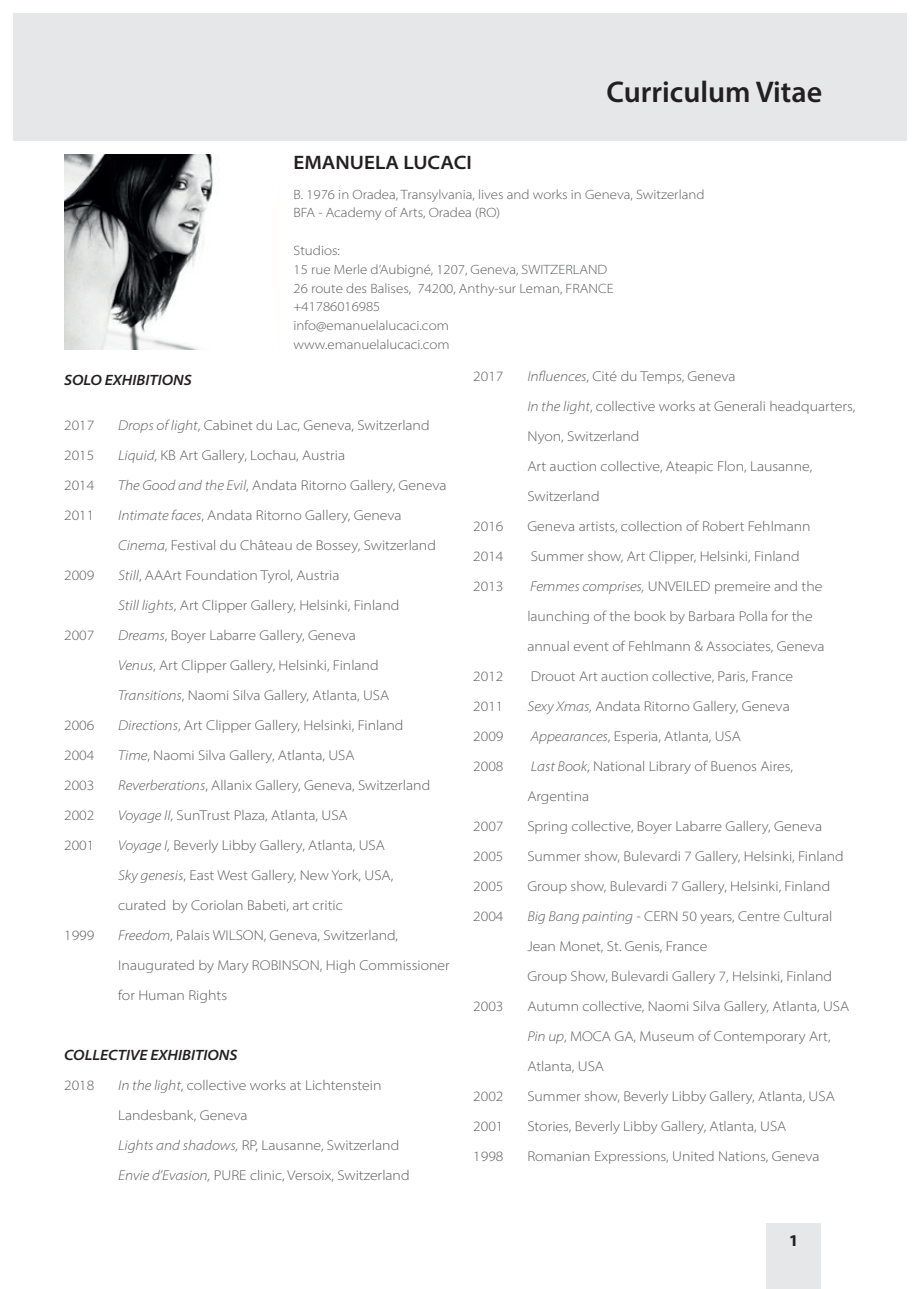
<style>
.page{position:relative;width:919px;height:1289px;background:#fff}
.page>*{position:absolute;margin:0;border:0;box-sizing:border-box;transform-origin:0 0}
.t1{font:600 30px "Myriad Pro";color:#231f20}
.t2{font:600 semi-expanded 19.5px "Myriad Pro";color:#231f20}
.t3{font:700 semi-expanded 16.5px "Myriad Pro";color:#231f20}
.t4{font:italic 600 semi-expanded 15px "Myriad Pro";color:#231f20}
.t5{font:300 semi-expanded 14.25px/30px "Myriad Pro";color:#57585a}
.t6{font:300 semi-expanded 13.5px/18.8px "Myriad Pro";color:#57585a}
.s1{font-style:italic}
</style>
<div class="page">
<div style="left:766px;top:1222px;width:55px;height:66px;background:#e6e7e9"></div>
<div style="left:13px;top:14px;width:893px;height:127px;background:#e6e7e9"></div>
<img style="left:64px;top:154px;width:149px;height:196px">
<h1 class="t1" style="left:606px;top:73px;width:217px">Curriculum Vitae</h1>
<h2 class="t2" style="left:293px;top:149px;width:180px">EMANUELA LUCACI</h2>
<p class="t6" style="left:293px;top:185px;width:412px">B. 1976 in Oradea, Transylvania, lives and works in Geneva, Switzerland<br>BFA - Academy of Arts, Oradea (RO)</p>
<p class="t6" style="left:293px;top:241px;width:321px">Studios:<br>15 rue Merle d’Aubigné, 1207, Geneva, SWITZERLAND<br>26 route des Balises, 74200, Anthy-sur Leman, FRANCE +41786016985<br>info@emanuelalucaci.com<br>www.emanuelalucaci.com</p>
<p class="t4" style="left:64px;top:370px;width:129px">SOLO EXHIBITIONS</p>
<p class="t5" style="left:64px;top:410px;width:32px">2017</p>
<p class="t5" style="left:118px;top:410px;width:313px"><span class="s1">Drops of light</span>, Cabinet du Lac, Geneva, Switzerland</p>
<p class="t5" style="left:64px;top:440px;width:32px">2015</p>
<p class="t5" style="left:118px;top:440px;width:228px"><span class="s1">Liquid</span>, KB Art Gallery, Lochau, Austria</p>
<p class="t5" style="left:64px;top:470px;width:32px">2014</p>
<p class="t5" style="left:118px;top:470px;width:330px"><span class="s1">The Good and the Evil</span>, Andata Ritorno Gallery, Geneva</p>
<p class="t5" style="left:64px;top:500px;width:32px">2011</p>
<p class="t5" style="left:118px;top:500px;width:319px"><span class="s1">Intimate faces</span>, Andata Ritorno Gallery, Geneva<br><span class="s1">Cinema</span>, Festival du Château de Bossey, Switzerland</p>
<p class="t5" style="left:64px;top:560px;width:32px">2009</p>
<p class="t5" style="left:118px;top:560px;width:283px"><span class="s1">Still</span>, AAArt Foundation Tyrol, Austria<br><span class="s1">Still lights</span>, Art Clipper Gallery, Helsinki, Finland</p>
<p class="t5" style="left:64px;top:620px;width:32px">2007</p>
<p class="t5" style="left:118px;top:620px;width:272px"><span class="s1">Dreams</span>, Boyer Labarre Gallery, Geneva<br><span class="s1">Venus</span>, Art Clipper Gallery, Helsinki, Finland<br><span class="s1">Transitions</span>, Naomi Silva Gallery, Atlanta, USA</p>
<p class="t5" style="left:64px;top:710px;width:32px">2006</p>
<p class="t5" style="left:118px;top:710px;width:287px"><span class="s1">Directions</span>, Art Clipper Gallery, Helsinki, Finland</p>
<p class="t5" style="left:64px;top:740px;width:32px">2004</p>
<p class="t5" style="left:118px;top:740px;width:238px"><span class="s1">Time</span>, Naomi Silva Gallery, Atlanta, USA</p>
<p class="t5" style="left:64px;top:770px;width:32px">2003</p>
<p class="t5" style="left:118px;top:770px;width:313px"><span class="s1">Reverberations</span>, Allanix Gallery, Geneva, Switzerland</p>
<p class="t5" style="left:64px;top:800px;width:32px">2002</p>
<p class="t5" style="left:118px;top:800px;width:231px"><span class="s1">Voyage II</span>, SunTrust Plaza, Atlanta, USA</p>
<p class="t5" style="left:64px;top:830px;width:32px">2001</p>
<p class="t5" style="left:118px;top:830px;width:276px"><span class="s1">Voyage I,</span> Beverly Libby Gallery, Atlanta, USA<br><span class="s1">Sky genesis</span>, East West Gallery, New York, USA, curated by Coriolan Babeti, art critic</p>
<p class="t5" style="left:64px;top:920px;width:32px">1999</p>
<p class="t5" style="left:118px;top:920px;width:333px"><span class="s1">Freedom</span>, Palais WILSON, Geneva, Switzerland,<br>Inaugurated by Mary ROBINSON, High Commissioner for Human Rights</p>
<p class="t4" style="left:64px;top:1045px;width:175px">COLLECTIVE EXHIBITIONS</p>
<p class="t5" style="left:64px;top:1070px;width:32px">2018</p>
<p class="t5" style="left:118px;top:1070px;width:293px"><span class="s1">In the light</span>, collective works at Lichtenstein Landesbank, Geneva<br><span class="s1">Lights and shadows,</span> RP, Lausanne, Switzerland <span class="s1">Envie d’Evasion,</span> PURE clinic, Versoix, Switzerland</p>
<p class="t5" style="left:473px;top:361px;width:32px">2017</p>
<p class="t5" style="left:527px;top:361px;width:329px"><span class="s1">Influences</span>, Cité du Temps, Geneva<br><span class="s1">In the light</span>, collective works at Generali headquarters, Nyon, Switzerland<br>Art auction collective, Ateapic Flon, Lausanne, Switzerland</p>
<p class="t5" style="left:473px;top:511px;width:32px">2016</p>
<p class="t5" style="left:527px;top:511px;width:285px">Geneva artists, collection of Robert Fehlmann</p>
<p class="t5" style="left:473px;top:541px;width:32px">2014</p>
<p class="t5" style="left:530px;top:541px;width:270px">Summer show, Art Clipper, Helsinki, Finland</p>
<p class="t5" style="left:473px;top:571px;width:32px">2013</p>
<p class="t5" style="left:527px;top:571px;width:299px"><span class="s1">Femmes comprises,</span> UNVEILED premeire and the launching of the book by Barbara Polla for the annual event of Fehlmann &amp; Associates, Geneva</p>
<p class="t5" style="left:473px;top:661px;width:32px">2012</p>
<p class="t5" style="left:530px;top:661px;width:264px">Drouot Art auction collective, Paris, France</p>
<p class="t5" style="left:473px;top:691px;width:32px">2011</p>
<p class="t5" style="left:527px;top:691px;width:264px"><span class="s1">Sexy Xmas,</span> Andata Ritorno Gallery, Geneva</p>
<p class="t5" style="left:473px;top:721px;width:32px">2009</p>
<p class="t5" style="left:530px;top:721px;width:212px"><span class="s1">Appearances</span>, Esperia, Atlanta, USA</p>
<p class="t5" style="left:473px;top:751px;width:32px">2008</p>
<p class="t5" style="left:527px;top:751px;width:267px"><span class="s1">Last Book</span>, National Library of Buenos Aires,<br>Argentina</p>
<p class="t5" style="left:473px;top:811px;width:32px">2007</p>
<p class="t5" style="left:527px;top:811px;width:296px">Spring collective, Boyer Labarre Gallery, Geneva</p>
<p class="t5" style="left:473px;top:841px;width:32px">2005</p>
<p class="t5" style="left:527px;top:841px;width:318px">Summer show, Bulevardi 7 Gallery, Helsinki, Finland</p>
<p class="t5" style="left:473px;top:871px;width:32px">2005</p>
<p class="t5" style="left:527px;top:871px;width:304px">Group show, Bulevardi 7 Gallery, Helsinki, Finland</p>
<p class="t5" style="left:473px;top:901px;width:32px">2004</p>
<p class="t5" style="left:527px;top:901px;width:306px"><span class="s1">Big Bang painting</span> - CERN 50 years, Centre Cultural<br>Jean Monet, St. Genis, France<br>Group Show, Bulevardi Gallery 7, Helsinki, Finland</p>
<p class="t5" style="left:473px;top:991px;width:32px">2003</p>
<p class="t5" style="left:527px;top:991px;width:323px">Autumn collective, Naomi Silva Gallery, Atlanta, USA<br><span class="s1">Pin up</span>, MOCA GA, Museum of Contemporary Art,<br>Atlanta, USA</p>
<p class="t5" style="left:473px;top:1081px;width:32px">2002</p>
<p class="t5" style="left:527px;top:1081px;width:309px">Summer show, Beverly Libby Gallery, Atlanta, USA</p>
<p class="t5" style="left:473px;top:1111px;width:32px">2001</p>
<p class="t5" style="left:527px;top:1111px;width:260px">Stories, Beverly Libby Gallery, Atlanta, USA</p>
<p class="t5" style="left:473px;top:1141px;width:32px">1998</p>
<p class="t5" style="left:527px;top:1141px;width:294px">Romanian Expressions, United Nations, Geneva</p>
<p class="t3" style="left:788px;top:1229px;width:11px">1</p>
</div>
